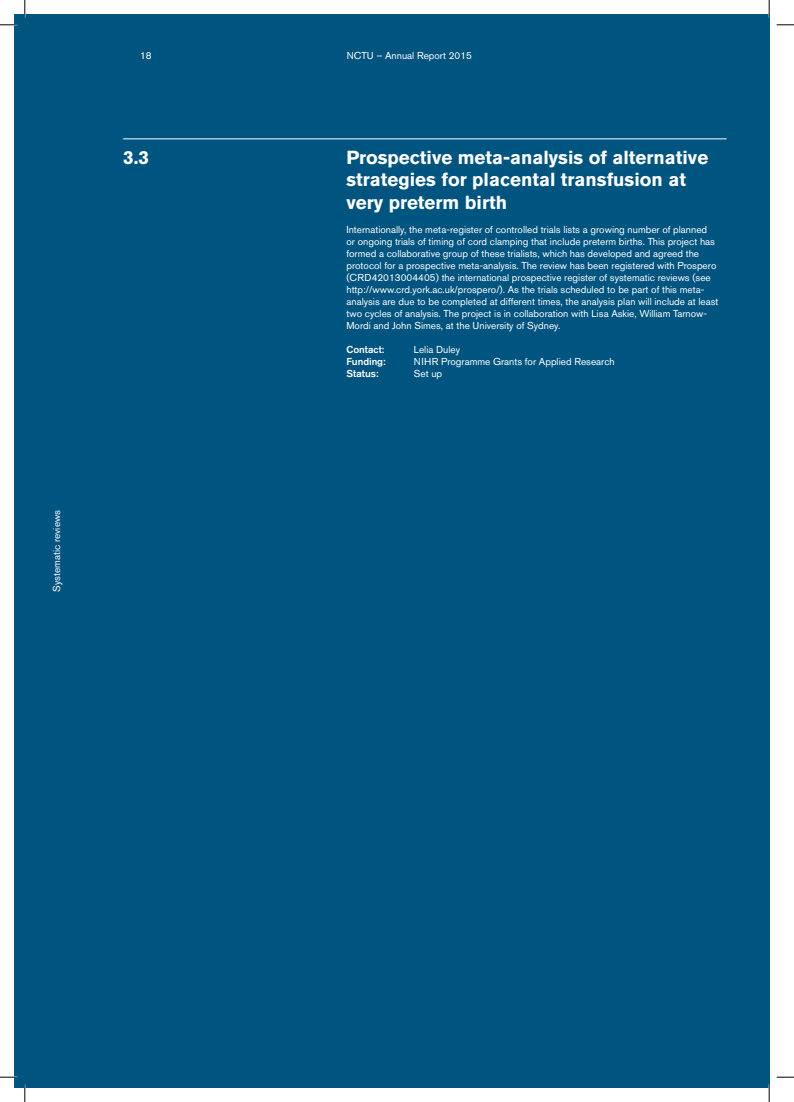
<style>
.page{position:relative;width:794px;height:1102px;background:#fff}
.page>*{position:absolute;margin:0;border:0;box-sizing:border-box;transform-origin:0 0}
.t1{font:700 18.75px/22.5px "Akzidenz Grotesk BE";color:#fff}
.t2{font:10px/12px "Akzidenz Grotesk BE";color:#fff}
.t3{font:500 10px "Akzidenz Grotesk BE";color:#fff}
</style>
<div class="page">
<div style="left:14px;top:14px;width:755px;height:1074px;background:#005480"></div>
<hr style="left:123px;top:139px;width:603px;height:1px;background:#fff">
<svg style="left:0;top:24px;width:17px;height:2px"></svg>
<svg style="left:776px;top:24px;width:18px;height:2px"></svg>
<svg style="left:0;top:1076px;width:17px;height:2px"></svg>
<svg style="left:776px;top:1076px;width:18px;height:2px"></svg>
<svg style="left:24px;top:0;width:2px;height:17px"></svg>
<svg style="left:24px;top:1085px;width:2px;height:17px"></svg>
<svg style="left:768px;top:0;width:2px;height:17px"></svg>
<svg style="left:768px;top:1085px;width:2px;height:17px"></svg>
<p class="t2" style="left:51px;top:592px;width:83px;rotate:-90deg">Systematic reviews</p>
<p class="t2" style="left:140px;top:50px;width:13px">18</p>
<p class="t2" style="left:347px;top:50px;width:127px">NCTU – Annual Report 2015</p>
<h1 class="t1" style="left:123px;top:146px;width:27px">3.3</h1>
<h1 class="t1" style="left:346px;top:146px;width:363px">Prospective meta-analysis of alternative strategies for placental transfusion at very preterm birth</h1>
<p class="t2" style="left:346px;top:223px;width:373px">Internationally, the meta-register of controlled trials lists a growing number of planned<br>or ongoing trials of timing of cord clamping that include preterm births. This project has formed a collaborative group of these trialists, which has developed and agreed the protocol for a prospective meta-analysis. The review has been registered with Prospero (CRD42013004405) the international prospective register of systematic reviews (see http://www.crd.york.ac.uk/prospero/). As the trials scheduled to be part of this meta&shy;analysis are due to be completed at different times, the analysis plan will include at least two cycles of analysis. The project is in collaboration with Lisa Askie, William Tarnow-Mordi and John Simes, at the University of Sydney.</p>
<p class="t3" style="left:346px;top:343px;width:39px">Contact:</p>
<p class="t2" style="left:414px;top:343px;width:48px">Lelia Duley</p>
<p class="t3" style="left:346px;top:355px;width:41px">Funding:</p>
<p class="t2" style="left:414px;top:355px;width:202px">NIHR Programme Grants for Applied Research</p>
<p class="t3" style="left:346px;top:367px;width:34px">Status:</p>
<p class="t2" style="left:414px;top:367px;width:30px">Set up</p>
</div>
